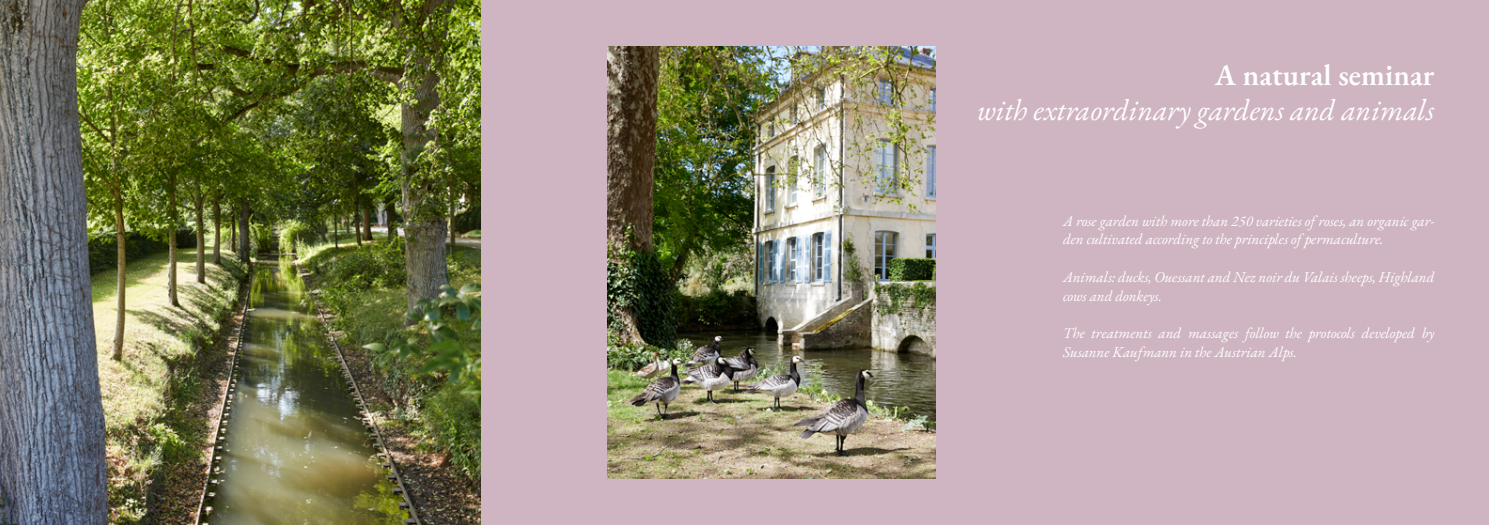
<style>
.page{position:relative;width:1489px;height:525px;background:#fff}
.page>*{position:absolute;margin:0;border:0;box-sizing:border-box;transform-origin:0 0}
.t1{font:italic 30px "EB Garamond";color:#fff}
.t2{font:600 30px "EB Garamond";color:#fff}
.t3{font:italic 15px/18.8px "EB Garamond";color:#fff}
</style>
<div class="page">
<div style="left:480px;top:0;width:1008px;height:524px;background:#cfb5c1"></div>
<img style="left:0;top:0;width:480px;height:524px">
<img style="left:607px;top:46px;width:328px;height:432px">
<h1 class="t2" style="left:1214px;top:56px;width:221px">A natural seminar</h1>
<h1 class="t1" style="left:977px;top:91px;width:458px">with extraordinary gardens and animals</h1>
<p class="t3" style="left:1063px;top:211px;width:373px">A rose garden with more than 250 varieties of roses, an organic gar&shy;den cultivated according to the principles of permaculture.</p>
<p class="t3" style="left:1063px;top:267px;width:373px">Animals: ducks, Ouessant and Nez noir du Valais sheeps, Highland cows and donkeys.</p>
<p class="t3" style="left:1063px;top:324px;width:373px">The treatments and massages follow the protocols developed by<br>Susanne Kaufmann in the Austrian Alps.</p>
</div>
